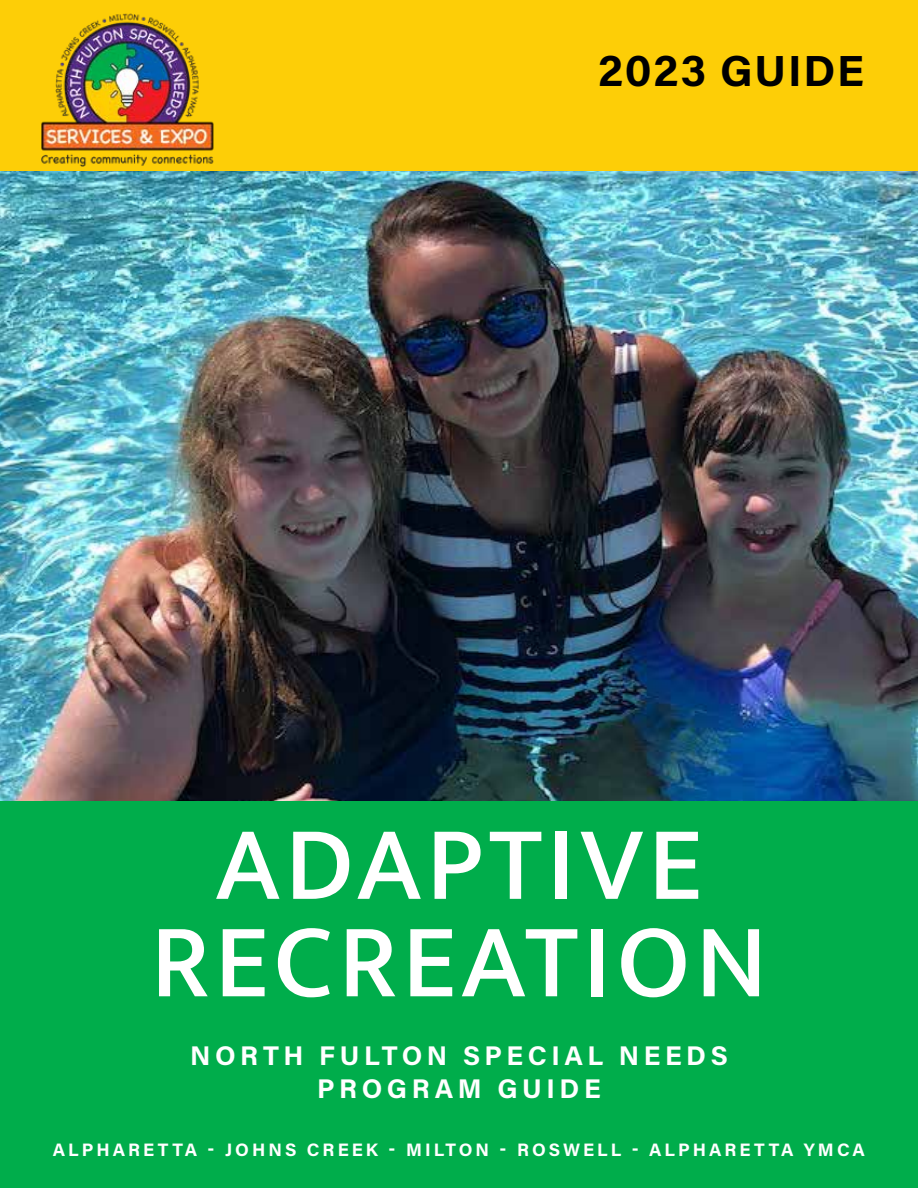
<style>
.page{position:relative;width:918px;height:1188px;background:#fff}
.page>*{position:absolute;margin:0;border:0;box-sizing:border-box;transform-origin:0 0}
.t1{font:500 106.5px/97.5px "Mukta Mahee";letter-spacing:.05em;color:#fff;text-align:center}
.t2{font:700 43.5px "Acumin Pro";letter-spacing:.04em;color:#000}
.t3{font:700 27px/32.4px "Acumin Pro";letter-spacing:.17em;color:#fff;text-align:center}
.t4{font:700 18px "Acumin Pro";letter-spacing:.165em;color:#fff}
</style>
<div class="page">
<img style="left:0;top:171px;width:918px;height:631px">
<div style="left:0;top:0;width:918px;height:171px;background:#fdce07"></div>
<div style="left:0;top:802px;width:918px;height:386px;background:#00ad4b"></div>
<img style="left:41px;top:13px;width:173px;height:154px">
<h2 class="t2" style="left:598px;top:40px;width:267px">2023 GUIDE</h2>
<h1 class="t1" style="left:151px;top:813px;width:618px">ADAPTIVE<br>RECREATION</h1>
<h3 class="t3" style="left:190px;top:1039px;width:539px">NORTH FULTON SPECIAL NEEDS<br>PROGRAM GUIDE</h3>
<p class="t4" style="left:53px;top:1137px;width:814px">ALPHARETTA - JOHNS CREEK - MILTON - ROSWELL - ALPHARETTA YMCA</p>
</div>
